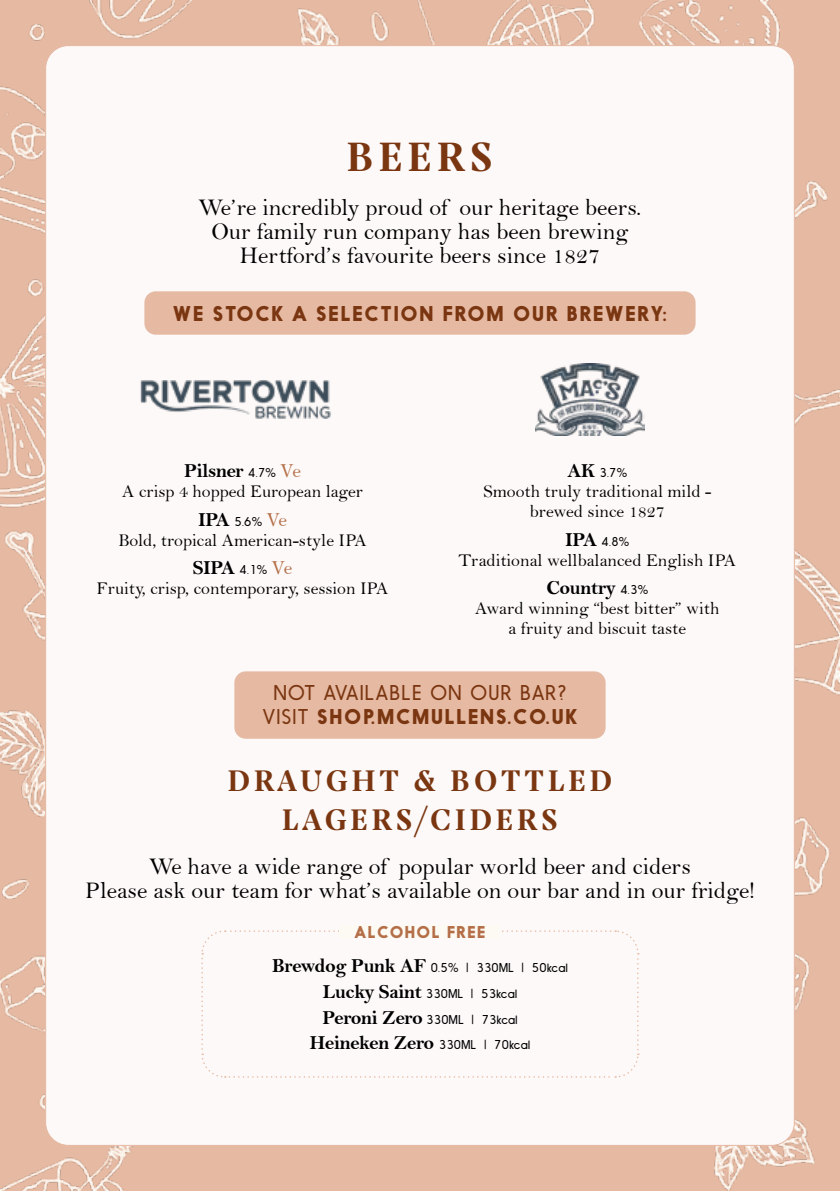
<style>
.page{position:relative;width:840px;height:1191px;background:#fff}
.page>*{position:absolute;margin:0;border:0;box-sizing:border-box;transform-origin:0 0}
.t1{font:44px "Prospectus M Bld";letter-spacing:.12em;color:#7a3611}
.t2{font:32px/38.4px "Prospectus M Bld";letter-spacing:.12em;color:#7a3611;text-align:center}
.t3{font:24px/24px "Bell";color:#000;text-align:center}
.t4{font:20px "Bell MT Bold";letter-spacing:-.02em;color:#000}
.t5{font:20px "Nanami Bld";letter-spacing:.08em;color:#7a3611}
.t6{font:300 20px "Nanami";letter-spacing:.08em;color:#7a3611}
.t7{font:18px/20px "Bell";color:#000;text-align:center}
.t8{font:16px "Nanami Bld";letter-spacing:.08em;color:#b46f48}
.t9{font:300 12px/25.6px "Nanami";letter-spacing:.03em;color:#000;text-align:center}
.s1{font-family:"Nanami";font-weight:300;font-size:12px}
.s2{font-family:"Bell";color:#b46f48}
.s3{font-family:"Bell MT Bold";font-weight:400;font-size:20px}
.s4{font-family:"Bell";font-weight:400;font-size:20px;color:#b46f48}
.s5{font-family:"Nanami";font-weight:300}
</style>
<div class="page">
<img style="left:0;top:0;width:839px;height:1191px">
<div style="left:46px;top:46px;width:747px;height:1099px;background:#fdf9f8;border-radius:23px"></div>
<img style="left:535px;top:363px;width:109px;height:72px">
<img style="left:140px;top:380px;width:191px;height:39px">
<div style="left:144px;top:291px;width:551px;height:44px;background:#e6b9a2;border-radius:11px"></div>
<div style="left:234px;top:671px;width:371px;height:67px;background:#e6b9a2;border-radius:11px"></div>
<svg style="left:201px;top:930px;width:438px;height:148px"></svg>
<div style="left:339px;top:925px;width:160px;height:12px;background:#fdf9f3"></div>
<h1 class="t1" style="left:347px;top:122px;width:147px">BEERS</h1>
<h3 class="t3" style="left:198px;top:195px;width:444px">We’re incredibly proud of our heritage beers.<br>Our family run company has been brewing<br>Hertford’s favourite beers since 1827</h3>
<p class="t5" style="left:173px;top:301px;width:495px">WE STOCK A SELECTION FROM OUR BREWERY:</p>
<p class="t4" style="left:184px;top:459px;width:118px">Pilsner <span class="s1">4.7%</span> <span class="s2">Ve</span></p>
<p class="t7" style="left:122px;top:481px;width:242px">A crisp 4 hopped European lager</p>
<p class="t9" style="left:198px;top:509px;width:90px"><span class="s3">IPA</span> 5.6% <span class="s4">Ve</span></p>
<p class="t7" style="left:118px;top:530px;width:250px">Bold, tropical American-style IPA</p>
<p class="t4" style="left:193px;top:556px;width:101px">SIPA <span class="s1">4.1%</span> <span class="s2">Ve</span></p>
<p class="t7" style="left:97px;top:578px;width:293px">Fruity, crisp, contemporary, session IPA</p>
<p class="t9" style="left:567px;top:460px;width:61px"><span class="s3">AK</span> 3.7%</p>
<p class="t7" style="left:483px;top:481px;width:229px">Smooth truly traditional mild - brewed since 1827</p>
<p class="t9" style="left:565px;top:529px;width:66px"><span class="s3">IPA</span> 4.8%</p>
<p class="t7" style="left:458px;top:550px;width:279px">Traditional wellbalanced English IPA</p>
<p class="t4" style="left:546px;top:576px;width:103px">Country <span class="s1">4.3%</span></p>
<p class="t7" style="left:475px;top:598px;width:246px">Award winning “best bitter” with a fruity and biscuit taste</p>
<p class="t6" style="left:273px;top:681px;width:294px">NOT AVAILABLE ON OUR BAR?</p>
<p class="t5" style="left:262px;top:704px;width:316px"><span class="s5">VISIT</span> SHOP.MCMULLENS.CO.UK</p>
<h2 class="t2" style="left:227px;top:760px;width:386px">DRAUGHT &amp; BOTTLED<br>LAGERS/CIDERS</h2>
<h3 class="t3" style="left:85px;top:854px;width:670px">We have a wide range of popular world beer and ciders<br>Please ask our team for what’s available on our bar and in our fridge!</h3>
<p class="t8" style="left:354px;top:922px;width:132px">ALCOHOL FREE</p>
<p class="t9" style="left:272px;top:955px;width:297px"><span class="s3">Brewdog Punk AF</span> 0.5% | 330ML | 50kcal<br><span class="s3">Lucky Saint</span> 330ML | 53kcal<br><span class="s3">Peroni Zero</span> 330ML | 73kcal</p>
<p class="t4" style="left:309px;top:1031px;width:222px">Heineken Zero <span class="s1">330ML | 70kcal</span></p>
</div>
